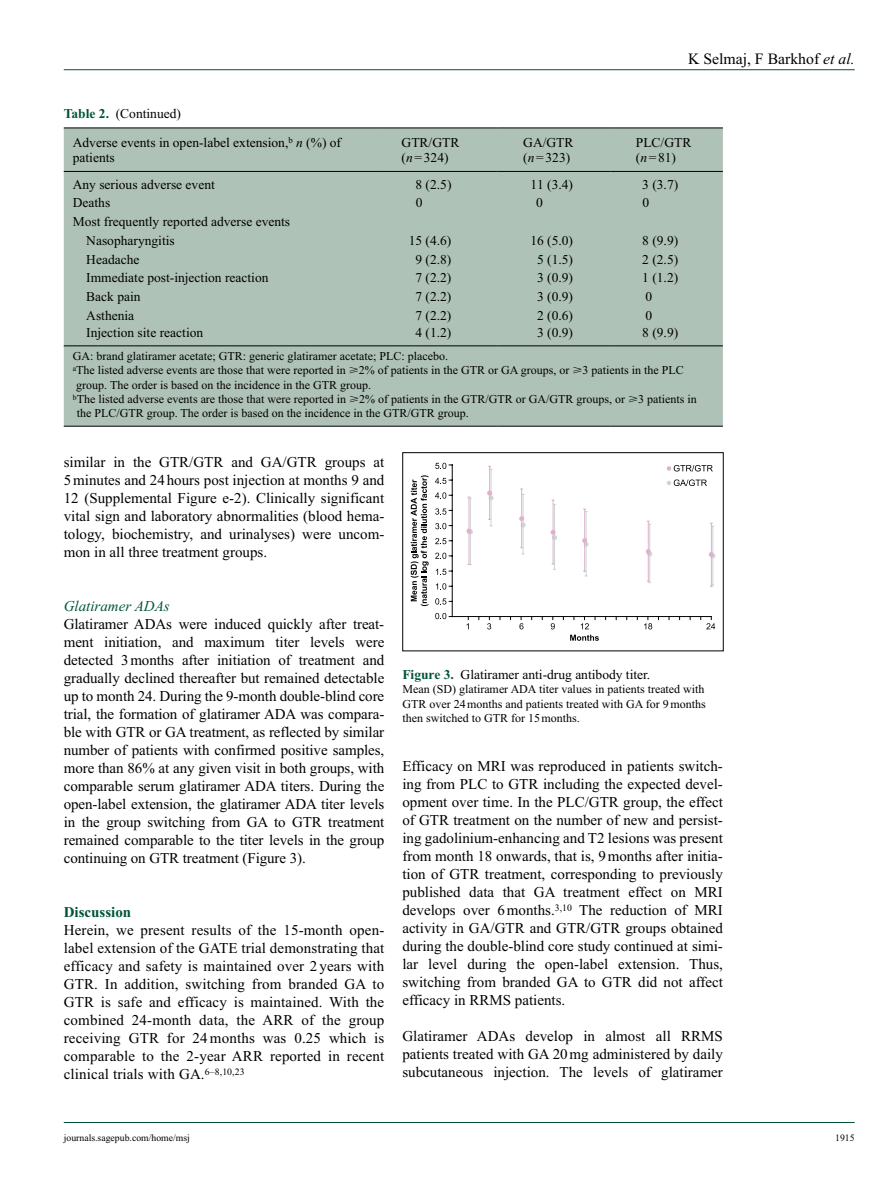
<style>
.page{position:relative;width:893px;height:1191px;background:#fff}
.page>*{position:absolute;margin:0;border:0;box-sizing:border-box;transform-origin:0 0}
.t1{font:15.75px "Times New Roman";color:#000}
.t2{font:15px/18px "Times New Roman";color:#000;text-align:justify}
.t3{font:italic 15px "Times New Roman";color:#005437}
.t4{font:700 15px "Times New Roman";color:#005437}
.t5{font:13.5px/15.8px "Times New Roman";color:#000}
.t6{font:12px/14.2px "Times New Roman";color:#000;text-align:justify}
.t7{font:9.75px "Times New Roman";color:#000}
.s1{font-weight:700;color:#005437}
.s2{font-style:italic}
</style>
<div class="page">
<hr style="left:64px;top:69px;width:791px;height:1px;background:#005437">
<hr style="left:64px;top:1122px;width:791px;height:1px;background:#005437">
<div style="left:64px;top:129px;width:659px;height:297px;background:#afc2b8"></div>
<hr style="left:64px;top:345px;width:312px;height:1px;background:#000">
<hr style="left:376px;top:345px;width:122px;height:1px;background:#000">
<hr style="left:498px;top:345px;width:112px;height:1px;background:#000">
<hr style="left:610px;top:345px;width:113px;height:1px;background:#000">
<hr style="left:64px;top:426px;width:312px;height:1px;background:#000">
<hr style="left:376px;top:426px;width:122px;height:1px;background:#000">
<hr style="left:498px;top:426px;width:112px;height:1px;background:#000">
<hr style="left:610px;top:426px;width:113px;height:1px;background:#000">
<hr style="left:64px;top:171px;width:312px;height:1px;background:#000">
<hr style="left:376px;top:171px;width:122px;height:1px;background:#000">
<hr style="left:498px;top:171px;width:112px;height:1px;background:#000">
<hr style="left:610px;top:171px;width:113px;height:1px;background:#000">
<hr style="left:64px;top:128px;width:312px;height:1px;background:#000">
<hr style="left:376px;top:128px;width:122px;height:1px;background:#000">
<hr style="left:498px;top:128px;width:112px;height:1px;background:#000">
<hr style="left:610px;top:128px;width:113px;height:1px;background:#000">
<svg style="left:411px;top:475px;width:18px;height:131px"></svg>
<svg style="left:435px;top:463px;width:280px;height:178px"></svg>
<div style="left:402px;top:452px;width:322px;height:199px;border:1px solid #000"></div>
<p class="t5" style="left:64px;top:105px;width:119px"><span class="s1">Table 2.</span> (Continued)</p>
<p class="t1" style="left:688px;top:50px;width:168px">K Selmaj, F Barkhof <span class="s2">et al.</span></p>
<p class="t5" style="left:73px;top:134px;width:270px">Adverse events in open-label extension,<sup>b</sup> <span class="s2">n</span> (%) of patients</p>
<p class="t5" style="left:402px;top:134px;width:59px">GTR/GTR (<span class="s2">n</span>=324)</p>
<p class="t5" style="left:523px;top:134px;width:52px">GA/GTR (<span class="s2">n</span>=323)</p>
<p class="t5" style="left:636px;top:134px;width:57px">PLC/GTR (<span class="s2">n</span>=81)</p>
<p class="t5" style="left:73px;top:176px;width:144px">Any serious adverse event</p>
<p class="t5" style="left:415px;top:176px;width:37px">8 (2.5)</p>
<p class="t5" style="left:530px;top:176px;width:44px">11 (3.4)</p>
<p class="t5" style="left:642px;top:176px;width:37px">3 (3.7)</p>
<p class="t5" style="left:73px;top:195px;width:39px">Deaths</p>
<p class="t5" style="left:416px;top:195px;width:8px">0</p>
<p class="t5" style="left:536px;top:195px;width:8px">0</p>
<p class="t5" style="left:643px;top:195px;width:8px">0</p>
<p class="t5" style="left:86px;top:212px;width:205px;line-height:18.8px;text-indent:-14px">Most frequently reported adverse events<br>Nasopharyngitis</p>
<p class="t5" style="left:409px;top:232px;width:44px">15 (4.6)</p>
<p class="t5" style="left:530px;top:232px;width:44px">16 (5.0)</p>
<p class="t5" style="left:642px;top:232px;width:37px">8 (9.9)</p>
<p class="t5" style="left:86px;top:251px;width:55px">Headache</p>
<p class="t5" style="left:415px;top:251px;width:37px">9 (2.8)</p>
<p class="t5" style="left:537px;top:251px;width:37px">5 (1.5)</p>
<p class="t5" style="left:642px;top:251px;width:37px">2 (2.5)</p>
<p class="t5" style="left:86px;top:270px;width:184px">Immediate post-injection reaction</p>
<p class="t5" style="left:415px;top:270px;width:37px">7 (2.2)</p>
<p class="t5" style="left:537px;top:270px;width:37px">3 (0.9)</p>
<p class="t5" style="left:642px;top:270px;width:37px">1 (1.2)</p>
<p class="t5" style="left:86px;top:289px;width:56px">Back pain</p>
<p class="t5" style="left:415px;top:289px;width:37px">7 (2.2)</p>
<p class="t5" style="left:537px;top:289px;width:37px">3 (0.9)</p>
<p class="t5" style="left:646px;top:289px;width:8px">0</p>
<p class="t5" style="left:86px;top:307px;width:49px">Asthenia</p>
<p class="t5" style="left:415px;top:307px;width:37px">7 (2.2)</p>
<p class="t5" style="left:537px;top:307px;width:37px">2 (0.6)</p>
<p class="t5" style="left:646px;top:307px;width:8px">0</p>
<p class="t5" style="left:86px;top:324px;width:118px">Injection site reaction</p>
<p class="t5" style="left:415px;top:324px;width:37px">4 (1.2)</p>
<p class="t5" style="left:537px;top:324px;width:37px">3 (0.9)</p>
<p class="t5" style="left:642px;top:324px;width:37px">8 (9.9)</p>
<p class="t6" style="left:73px;top:349px;width:377px">GA: brand glatiramer acetate; GTR: generic glatiramer acetate; PLC: placebo.</p>
<p class="t6" style="left:73px;top:363px;width:613px"><sup>a</sup>The listed adverse events are those that were reported in ⩾2% of patients in the GTR or GA groups, or ⩾3 patients in the PLC</p>
<p class="t6" style="left:76px;top:377px;width:296px">group. The order is based on the incidence in the GTR group.</p>
<p class="t6" style="left:73px;top:392px;width:626px"><sup>b</sup>The listed adverse events are those that were reported in ⩾2% of patients in the GTR/GTR or GA/GTR groups, or ⩾3 patients in</p>
<p class="t6" style="left:77px;top:406px;width:394px">the PLC/GTR group. The order is based on the incidence in the GTR/GTR group.</p>
<p class="t2" style="left:64px;top:452px;width:322px">similar in the GTR/GTR and GA/GTR groups at 5minutes and 24 hours post injection at months 9 and 12 (Supplemental Figure e-2). Clinically significant vital sign and laboratory abnormalities (blood hema&shy;tology, biochemistry, and urinalyses) were uncom&shy;mon in all three treatment groups.</p>
<p class="t3" style="left:64px;top:597px;width:107px">Glatiramer ADAs</p>
<p class="t2" style="left:64px;top:614px;width:322px">Glatiramer ADAs were induced quickly after treat&shy;ment initiation, and maximum titer levels were detected 3months after initiation of treatment and gradually declined thereafter but remained detectable up to month 24. During the 9-month double-blind core trial, the formation of glatiramer ADA was compara&shy;ble with GTR or GA treatment, as reflected by similar number of patients with confirmed positive samples, more than 86% at any given visit in both groups, with comparable serum glatiramer ADA titers. During the open-label extension, the glatiramer ADA titer levels in the group switching from GA to GTR treatment remained comparable to the titer levels in the group continuing on GTR treatment (Figure 3).</p>
<p class="t4" style="left:64px;top:903px;width:69px">Discussion</p>
<p class="t2" style="left:64px;top:920px;width:322px">Herein, we present results of the 15-month open&shy;label extension of the GATE trial demonstrating that efficacy and safety is maintained over 2 years with GTR. In addition, switching from branded GA to GTR is safe and efficacy is maintained. With the combined 24-month data, the ARR of the group receiving GTR for 24months was 0.25 which is comparable to the 2-year ARR reported in recent clinical trials with GA.<sup>6–8,10,23</sup></p>
<p class="t5" style="left:402px;top:666px;width:249px"><span class="s1">Figure 3.</span> Glatiramer anti-drug antibody titer.</p>
<p class="t6" style="left:402px;top:682px;width:305px">Mean (SD) glatiramer ADA titer values in patients treated with GTR over 24months and patients treated with GA for 9months then switched to GTR for 15months.</p>
<p class="t2" style="left:402px;top:757px;width:322px">Efficacy on MRI was reproduced in patients switch&shy;ing from PLC to GTR including the expected devel&shy;opment over time. In the PLC/GTR group, the effect of GTR treatment on the number of new and persist&shy;ing gadolinium-enhancing and T2 lesions was present from month 18 onwards, that is, 9months after initia&shy;tion of GTR treatment, corresponding to previously published data that GA treatment effect on MRI develops over 6months.<sup>3,10</sup> The reduction of MRI activity in GA/GTR and GTR/GTR groups obtained during the double-blind core study continued at simi&shy;lar level during the open-label extension. Thus, switching from branded GA to GTR did not affect efficacy in RRMS patients.</p>
<p class="t2" style="left:402px;top:1027px;width:322px">Glatiramer ADAs develop in almost all RRMS patients treated with GA 20mg administered by daily subcutaneous injection. The levels of glatiramer</p>
<p class="t7" style="left:64px;top:1132px;width:128px">journals.sagepub.com/home/msj</p>
<p class="t7" style="left:835px;top:1132px;width:21px">1915</p>
</div>
